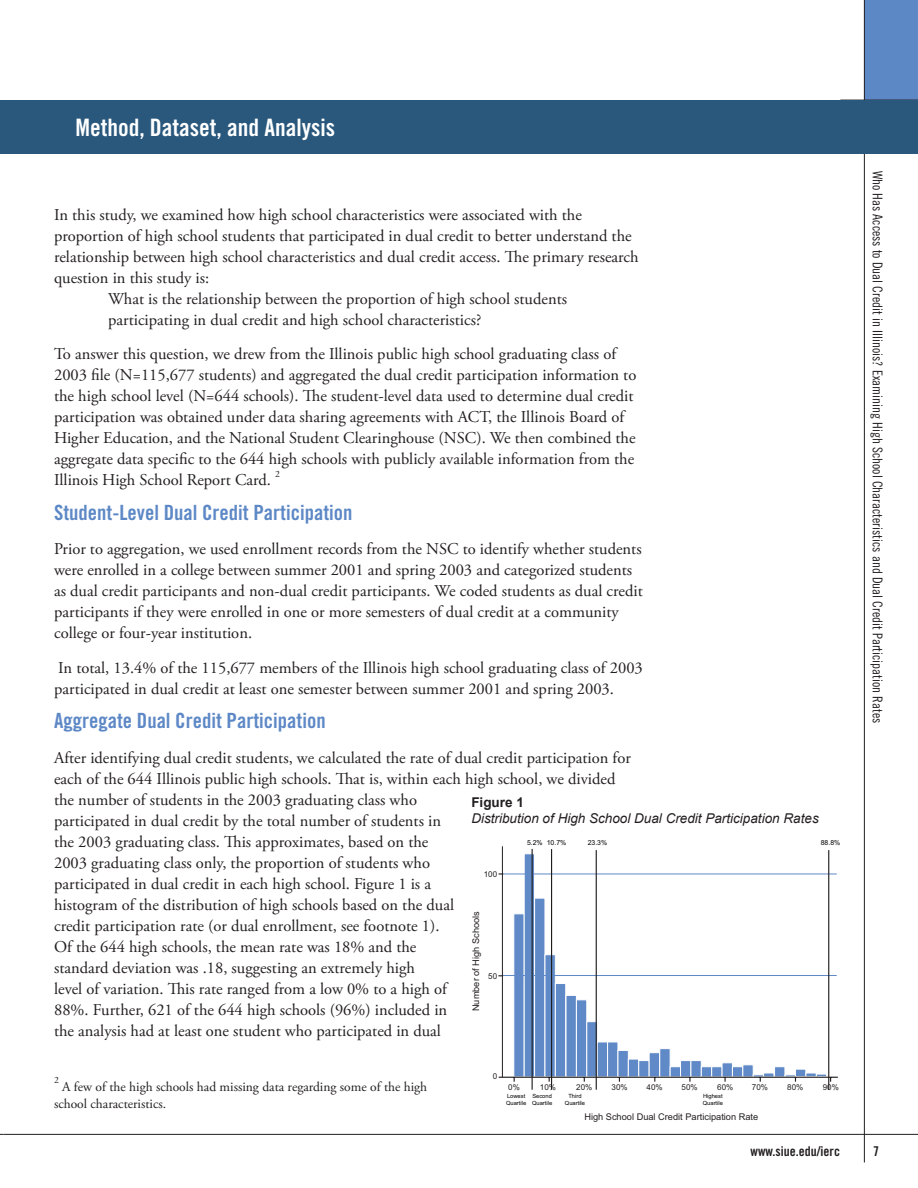
<style>
.page{position:relative;width:918px;height:1188px;background:#fff}
.page>*{position:absolute;margin:0;border:0;box-sizing:border-box;transform-origin:0 0}
.Page_Header{font:24px "Trade Gothic LT Std Bd Cn 20";color:#fff}
.Heading_2{font:21px "Trade Gothic LT Std Bd Cn 20";color:#5d88c6}
.Body_Text{font:16.5px/21px "Adobe Garamond Pro";color:#231f20}
.Body_text_-_no_spaci{font:16.5px/21px "Adobe Garamond Pro";color:#231f20}
.Body_text_-_indent{font:16.5px/21px "Adobe Garamond Pro";color:#231f20}
.t1{font:13.5px "Trade Gothic LT Std Cn 18";color:#231f20}
.Footnote{font:13.5px/16.2px "Adobe Garamond Pro";color:#231f20}
.Tables_-_title{font:italic 13.5px "Arial";color:#231f20}
.t2{font:13.5px "Trade Gothic LT Std Bd Cn 20";color:#231f20}
.tables{font:700 13.5px "Arial";color:#231f20}
.Body_Text-2{font:9.6px "Adobe Garamond Pro";color:#231f20}
.Footnote-2{font:9.6px "Adobe Garamond Pro";color:#231f20}
.t3{font:9.3px "Arial";color:#231f20}
.t4{font:8.1px "Arial";color:#231f20}
.t5{font:6.9px "Arial";color:#050504}
.t6{font:5.7px/6.9px "Arial";color:#050504}
</style>
<div class="page">
<div style="left:864px;top:0;width:54px;height:100px;background:#5d88c6"></div>
<hr style="left:3px;top:1134px;width:915px;height:1px;background:#231f20">
<hr style="left:864px;top:0;width:1px;height:1162px;background:#231f20">
<div style="left:0;top:100px;width:918px;height:54px;background:#2a587d"></div>
<div style="left:514px;top:914px;width:10px;height:163px;background:#5f89c7"></div>
<svg style="left:524px;top:854px;width:11px;height:223px;background:#6c8fc4"></svg>
<div style="left:534px;top:898px;width:11px;height:179px;background:#5f89c7;border:1px solid #fff"></div>
<svg style="left:545px;top:954px;width:11px;height:123px"></svg>
<div style="left:555px;top:983px;width:11px;height:94px;background:#5f89c7;border:1px solid #fff"></div>
<div style="left:566px;top:995px;width:11px;height:82px;background:#5f89c7"></div>
<div style="left:576px;top:1000px;width:11px;height:77px;background:#5f89c7;border:1px solid #fff"></div>
<div style="left:587px;top:1021px;width:10px;height:56px;background:#5f89c7"></div>
<div style="left:597px;top:1042px;width:11px;height:35px;background:#5f89c7;border:1px solid #fff"></div>
<div style="left:607px;top:1042px;width:11px;height:35px;background:#5f89c7;border:1px solid #fff"></div>
<div style="left:618px;top:1050px;width:11px;height:27px;background:#5f89c7;border:1px solid #fff"></div>
<div style="left:628px;top:1059px;width:11px;height:18px;background:#5f89c7;border:1px solid #fff"></div>
<div style="left:638px;top:1060px;width:11px;height:17px;background:#5f89c7;border:1px solid #fff"></div>
<div style="left:649px;top:1052px;width:11px;height:25px;background:#5f89c7;border:1px solid #fff"></div>
<div style="left:659px;top:1048px;width:11px;height:29px;background:#5f89c7;border:1px solid #fff"></div>
<div style="left:670px;top:1066px;width:11px;height:11px;background:#5f89c7;border:1px solid #fff"></div>
<div style="left:680px;top:1060px;width:11px;height:17px;background:#5f89c7;border:1px solid #fff"></div>
<div style="left:691px;top:1060px;width:11px;height:17px;background:#5f89c7;border:1px solid #fff"></div>
<div style="left:701px;top:1066px;width:11px;height:11px;background:#5f89c7;border:1px solid #fff"></div>
<div style="left:711px;top:1066px;width:11px;height:11px;background:#5f89c7;border:1px solid #fff"></div>
<div style="left:722px;top:1063px;width:11px;height:14px;background:#5f89c7"></div>
<div style="left:732px;top:1066px;width:11px;height:11px;background:#5f89c7;border:1px solid #fff"></div>
<div style="left:743px;top:1065px;width:11px;height:12px;background:#5f89c7"></div>
<svg style="left:764px;top:1073px;width:10px;height:4px"></svg>
<div style="left:774px;top:1066px;width:11px;height:11px;background:#5f89c7;border:1px solid #fff"></div>
<div style="left:795px;top:1069px;width:11px;height:8px;background:#5f89c7;border:1px solid #fff"></div>
<svg style="left:806px;top:1073px;width:10px;height:4px"></svg>
<hr style="left:502px;top:874px;width:335px;height:1px;background:#5f89c7">
<hr style="left:502px;top:975px;width:335px;height:1px;background:#5f89c7">
<hr style="left:499px;top:1077px;width:339px;height:1px;background:#231f20">
<svg style="left:753px;top:1074px;width:11px;height:8px"></svg>
<svg style="left:785px;top:1075px;width:11px;height:7px"></svg>
<svg style="left:816px;top:1074px;width:15px;height:8px"></svg>
<hr style="left:502px;top:846px;width:1px;height:231px;background:#231f20">
<hr style="left:532px;top:849px;width:1px;height:241px;background:#211e1e">
<hr style="left:551px;top:849px;width:1px;height:241px;background:#211e1e">
<hr style="left:596px;top:850px;width:1px;height:240px;background:#211e1e">
<hr style="left:828px;top:850px;width:1px;height:240px;background:#211e1e">
<p class="Page_Header" style="left:75px;top:113px;width:261px">Method, Dataset, and Analysis</p>
<p class="Body_text_-_no_spaci" style="left:54px;top:205px;width:586px">In this study, we examined how high school characteristics were associated with the proportion of high school students that participated in dual credit to better understand the relationship between high school characteristics and dual credit access. The primary research question in this study is:</p>
<p class="Body_text_-_indent" style="left:108px;top:289px;width:460px">What is the relationship between the proportion of high school students participating in dual credit and high school characteristics?</p>
<p class="Body_Text" style="left:54px;top:344px;width:584px">To answer this question, we drew from the Illinois public high school graduating class of 2003 file (N=115,677 students) and aggregated the dual credit participation information to the high school level (N=644 schools). The student-level data used to determine dual credit participation was obtained under data sharing agreements with ACT, the Illinois Board of Higher Education, and the National Student Clearinghouse (NSC). We then combined the aggregate data specific to the 644 high schools with publicly available information from the Illinois High School Report Card.</p>
<p class="Body_Text-2" style="left:275px;top:468px;width:6px">2</p>
<p class="Heading_2" style="left:54px;top:499px;width:300px">Student-Level Dual Credit Participation</p>
<p class="Body_Text" style="left:54px;top:539px;width:590px">Prior to aggregation, we used enrollment records from the NSC to identify whether students were enrolled in a college between summer 2001 and spring 2003 and categorized students as dual credit participants and non-dual credit participants. We coded students as dual credit participants if they were enrolled in one or more semesters of dual credit at a community college or four-year institution.</p>
<p class="Body_Text" style="left:54px;top:658px;width:590px">In total, 13.4% of the 115,677 members of the Illinois high school graduating class of 2003 participated in dual credit at least one semester between summer 2001 and spring 2003.</p>
<p class="Heading_2" style="left:54px;top:708px;width:273px">Aggregate Dual Credit Participation</p>
<p class="Body_Text" style="left:54px;top:748px;width:578px">After identifying dual credit students, we calculated the rate of dual credit participation for each of the 644 Illinois public high schools. That is, within each high school, we divided the number of students in the 2003 graduating class who<br>participated in dual credit by the total number of students in<br>the 2003 graduating class. This approximates, based on the<br>2003 graduating class only, the proportion of students who<br>participated in dual credit in each high school. Figure 1 is a<br>histogram of the distribution of high schools based on the dual<br>credit participation rate (or dual enrollment, see footnote 1).<br>Of the 644 high schools, the mean rate was 18% and the<br>standard deviation was .18, suggesting an extremely high<br>level of variation. This rate ranged from a low 0% to a high of<br>88%. Further, 621 of the 644 high schools (96%) included in<br>the analysis had at least one student who participated in dual</p>
<p class="tables" style="left:471px;top:794px;width:54px">Figure 1</p>
<p class="Tables_-_title" style="left:471px;top:810px;width:349px">Distribution of High School Dual Credit Participation Rates</p>
<p class="t5" style="left:527px;top:838px;width:17px">5.2%</p>
<p class="t5" style="left:547px;top:838px;width:21px">10.7%</p>
<p class="t5" style="left:588px;top:838px;width:21px">23.3%</p>
<p class="t5" style="left:821px;top:838px;width:21px">88.8%</p>
<p class="t4" style="left:484px;top:869px;width:15px">100</p>
<p class="t3" style="left:470px;top:1011px;width:102px;rotate:-90deg">Number of High Schools</p>
<p class="t4" style="left:488px;top:971px;width:10px">50</p>
<p class="Footnote-2" style="left:54px;top:1074px;width:6px">2</p>
<p class="Footnote" style="left:54px;top:1080px;width:375px;text-indent:8px">A few of the high schools had missing data regarding some of the high school characteristics.</p>
<p class="t4" style="left:493px;top:1070px;width:6px">0</p>
<p class="t4" style="left:508px;top:1082px;width:13px">0%</p>
<p class="t4" style="left:540px;top:1082px;width:18px">10%</p>
<p class="t4" style="left:576px;top:1082px;width:18px">20%</p>
<p class="t4" style="left:612px;top:1082px;width:18px">30%</p>
<p class="t4" style="left:647px;top:1082px;width:18px">40%</p>
<p class="t4" style="left:682px;top:1082px;width:18px">50%</p>
<p class="t4" style="left:717px;top:1082px;width:18px">60%</p>
<p class="t4" style="left:752px;top:1082px;width:18px">70%</p>
<p class="t4" style="left:787px;top:1082px;width:18px">80%</p>
<p class="t4" style="left:823px;top:1082px;width:18px">90%</p>
<p class="t3" style="left:584px;top:1110px;width:175px">High School Dual Credit Participation Rate</p>
<p class="t6" style="left:532px;top:1093px;width:22px">Second<br>Quartile</p>
<p class="t6" style="left:565px;top:1093px;width:22px;text-align:center">Third<br>Quartile</p>
<p class="t6" style="left:703px;top:1093px;width:22px">Highest<br>Quartile</p>
<p class="t6" style="left:506px;top:1093px;width:22px">Lowest<br>Quartile</p>
<p class="t1" style="left:886px;top:171px;width:554px;rotate:90deg">Who Has Access to Dual Credit in Illinois? Examining High School Characteristics and Dual Credit Participation Rates</p>
<p class="t2" style="left:751px;top:1143px;width:91px">www.siue.edu/ierc</p>
<p class="t2" style="left:873px;top:1143px;width:7px">7</p>
</div>
